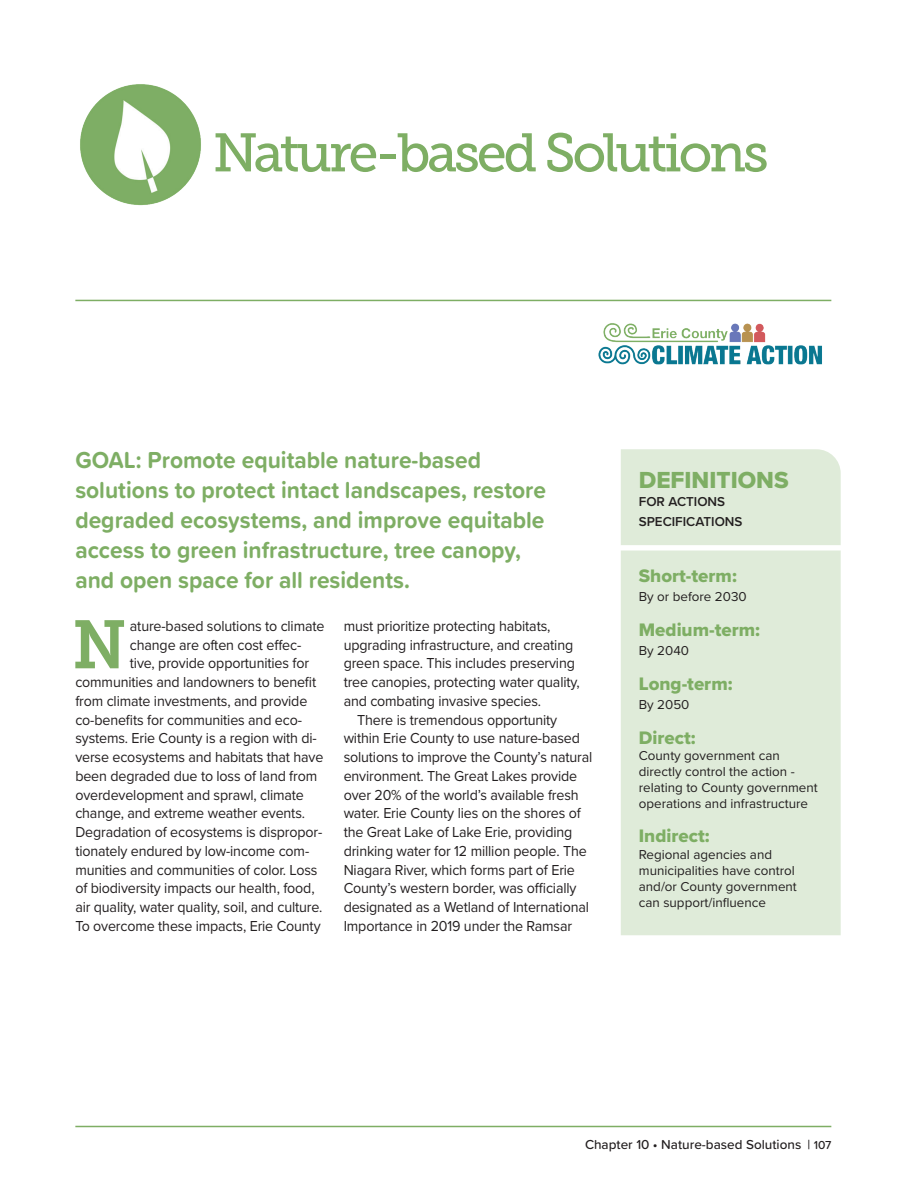
<style>
.page{position:relative;width:918px;height:1188px;background:#fff}
.page>*{position:absolute;margin:0;border:0;box-sizing:border-box;transform-origin:0 0}
.t1{font:67.8px "Museo Slab 700";color:#7eae64;scale:.95 1}
.t2{font:54px "Museo Slab 500";letter-spacing:-.06em;color:#7eae64}
.t3{font:24.15px "Proxima Nova Extrabld";color:#7eae64}
.t4{font:700 24px/30px "Proxima Soft";color:#7eae64;scale:.95 1}
.t5{font:18.75px "Proxima Nova Extrabld";color:#7eae64}
.t6{font:15px "Proxima Nova";letter-spacing:-.01em;color:#231f20;scale:.95 1}
.t7{font:500 13.5px "Proxima Soft";color:#231f20}
.t8{font:13.35px/16px "Proxima Nova";color:#231f20}
.t9{font:600 13.35px/19.4px "Proxima Nova";color:#231f20}
.s1{font-size:12px}
</style>
<div class="page">
<hr style="left:75px;top:1126px;width:756px;height:1px;background:#7eae64">
<div style="left:621px;top:449px;width:220px;height:486px;background:#dfebd9"></div>
<img style="left:598px;top:323px;width:224px;height:42px">
<hr style="left:75px;top:300px;width:756px;height:1px;background:#7eae64">
<div style="left:617px;top:545px;width:251px;height:6px;background:#fff"></div>
<img style="left:80px;top:84px;width:121px;height:122px">
<h2 class="t2" style="left:213px;top:123px;width:558px">Nature-based Solutions</h2>
<h3 class="t4" style="left:75px;top:444px;width:497px">GOAL: Promote equitable nature-based solutions to protect intact landscapes, restore degraded ecosystems, and improve equitable access to green infrastructure, tree canopy, and open space for all residents.</h3>
<h1 class="t1" style="left:72px;top:606px;width:59px">N</h1>
<p class="t6" style="left:130px;top:615px;width:206px">ature-based solutions to climate</p>
<p class="t6" style="left:130px;top:633px;width:182px">change are often cost effec-</p>
<p class="t6" style="left:130px;top:652px;width:190px">tive, provide opportunities for</p>
<p class="t6" style="left:75px;top:671px;width:255px">communities and landowners to benefit</p>
<p class="t6" style="left:75px;top:690px;width:246px">from climate investments, and provide</p>
<p class="t6" style="left:75px;top:708px;width:240px">co-benefits for communities and eco-</p>
<p class="t6" style="left:75px;top:727px;width:256px">systems. Erie County is a region with di-</p>
<p class="t6" style="left:75px;top:746px;width:263px">verse ecosystems and habitats that have</p>
<p class="t6" style="left:75px;top:765px;width:256px">been degraded due to loss of land from</p>
<p class="t6" style="left:75px;top:783px;width:242px">overdevelopment and sprawl, climate</p>
<p class="t6" style="left:75px;top:802px;width:243px">change, and extreme weather events.</p>
<p class="t6" style="left:75px;top:821px;width:261px">Degradation of ecosystems is dispropor-</p>
<p class="t6" style="left:75px;top:840px;width:248px">tionately endured by low-income com-</p>
<p class="t6" style="left:75px;top:858px;width:256px">munities and communities of color. Loss</p>
<p class="t6" style="left:75px;top:877px;width:253px">of biodiversity impacts our health, food,</p>
<p class="t6" style="left:75px;top:896px;width:262px">air quality, water quality, soil, and culture.</p>
<p class="t6" style="left:75px;top:915px;width:260px">To overcome these impacts, Erie County</p>
<p class="t6" style="left:344px;top:615px;width:219px">must prioritize protecting habitats,</p>
<p class="t6" style="left:344px;top:633px;width:243px">upgrading infrastructure, and creating</p>
<p class="t6" style="left:344px;top:652px;width:245px">green space. This includes preserving</p>
<p class="t6" style="left:344px;top:671px;width:250px">tree canopies, protecting water quality,</p>
<p class="t6" style="left:344px;top:690px;width:209px">and combating invasive species.</p>
<p class="t6" style="left:357px;top:708px;width:212px">There is tremendous opportunity</p>
<p class="t6" style="left:344px;top:727px;width:250px">within Erie County to use nature-based</p>
<p class="t6" style="left:344px;top:746px;width:263px">solutions to improve the County’s natural</p>
<p class="t6" style="left:344px;top:765px;width:247px">environment. The Great Lakes provide</p>
<p class="t6" style="left:344px;top:783px;width:249px">over 20% of the world’s available fresh</p>
<p class="t6" style="left:344px;top:802px;width:251px">water. Erie County lies on the shores of</p>
<p class="t6" style="left:344px;top:821px;width:242px">the Great Lake of Lake Erie, providing</p>
<p class="t6" style="left:344px;top:840px;width:257px">drinking water for 12 million people. The</p>
<p class="t6" style="left:344px;top:858px;width:245px">Niagara River, which forms part of Erie</p>
<p class="t6" style="left:344px;top:877px;width:247px">County’s western border, was officially</p>
<p class="t6" style="left:344px;top:896px;width:260px">designated as a Wetland of International</p>
<p class="t6" style="left:344px;top:915px;width:242px">Importance in 2019 under the Ramsar</p>
<h3 class="t3" style="left:639px;top:462px;width:151px">DEFINITIONS</h3>
<p class="t9" style="left:639px;top:492px;width:105px">FOR ACTIONS<br>SPECIFICATIONS</p>
<p class="t5" style="left:639px;top:562px;width:100px">Short-term:</p>
<p class="t8" style="left:639px;top:588px;width:109px">By or before 2030</p>
<p class="t5" style="left:639px;top:616px;width:123px">Medium-term:</p>
<p class="t8" style="left:639px;top:642px;width:52px">By 2040</p>
<p class="t5" style="left:639px;top:670px;width:95px">Long-term:</p>
<p class="t8" style="left:639px;top:696px;width:52px">By 2050</p>
<p class="t5" style="left:639px;top:723px;width:58px">Direct:</p>
<p class="t8" style="left:639px;top:747px;width:180px">County government can directly control the action - relating to County government operations and infrastructure</p>
<p class="t5" style="left:639px;top:822px;width:72px">Indirect:</p>
<p class="t8" style="left:639px;top:845px;width:160px">Regional agencies and municipalities have control and/or County government can support/influence</p>
<p class="t7" style="left:585px;top:1134px;width:248px">Chapter 10 • Nature-based Solutions | <span class="s1">107</span></p>
</div>
